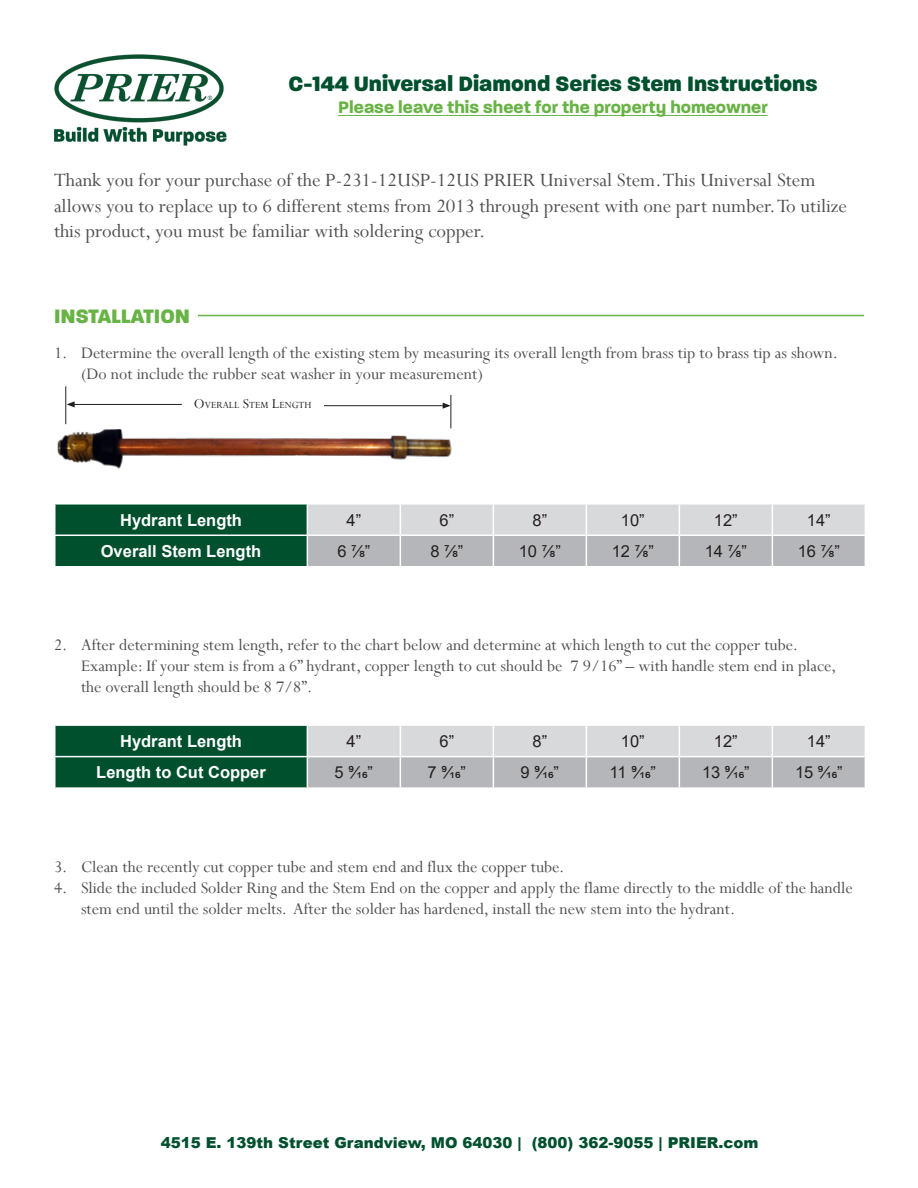
<style>
.page{position:relative;width:918px;height:1188px;background:#fff}
.page>*{position:absolute;margin:0;border:0;box-sizing:border-box;transform-origin:0 0}
.t1{font:800 22.5px "Paralucent";color:#00502e}
.t2{font:21px/25.2px "Perpetua";color:#4e4f50}
.t3{font:800 21px "Paralucent";color:#68b345}
.t4{font:18px/21px "Perpetua";color:#4e4f50}
.t5{font:700 18px "Paralucent";color:#68b345}
.t6{font:16.5px "Arial";color:#231f20}
.t7{font:700 16.5px "Arial";color:#fff}
.t8{font:900 15px "Arial";color:#00502e}
.t9{font:10.5px "Perpetua";color:#231f20}
.s1{font-size:15px}
</style>
<div class="page">
<img style="left:54px;top:54px;width:173px;height:92px">
<hr style="left:338px;top:115px;width:430px;height:1px;background:#68b345">
<hr style="left:198px;top:315px;width:666px;height:1px;background:#68b345">
<hr style="left:66px;top:386px;width:1px;height:38px;background:#231f20">
<hr style="left:451px;top:395px;width:1px;height:33px;background:#231f20">
<hr style="left:324px;top:405px;width:124px;height:1px;background:#231f20">
<svg style="left:442px;top:402px;width:8px;height:7px"></svg>
<svg style="left:67px;top:401px;width:8px;height:7px"></svg>
<hr style="left:68px;top:404px;width:114px;height:1px;background:#231f20">
<img style="left:58px;top:429px;width:394px;height:40px">
<svg style="left:56px;top:505px;width:809px;height:61px;background:#89a39a"></svg>
<hr style="left:54px;top:535px;width:253px;height:1px;background:#fff">
<hr style="left:307px;top:505px;width:1px;height:30px;background:#fff">
<hr style="left:400px;top:505px;width:1px;height:30px;background:#fff">
<hr style="left:493px;top:505px;width:1px;height:30px;background:#fff">
<hr style="left:586px;top:505px;width:1px;height:30px;background:#fff">
<hr style="left:679px;top:505px;width:1px;height:30px;background:#fff">
<hr style="left:772px;top:505px;width:1px;height:30px;background:#fff">
<hr style="left:307px;top:535px;width:93px;height:1px;background:#fff">
<hr style="left:307px;top:536px;width:1px;height:30px;background:#fff">
<hr style="left:400px;top:535px;width:93px;height:1px;background:#fff">
<hr style="left:400px;top:536px;width:1px;height:30px;background:#fff">
<hr style="left:493px;top:535px;width:93px;height:1px;background:#fff">
<hr style="left:493px;top:536px;width:1px;height:30px;background:#fff">
<hr style="left:586px;top:535px;width:93px;height:1px;background:#fff">
<hr style="left:586px;top:536px;width:1px;height:30px;background:#fff">
<hr style="left:679px;top:535px;width:93px;height:1px;background:#fff">
<hr style="left:679px;top:536px;width:1px;height:30px;background:#fff">
<hr style="left:772px;top:535px;width:94px;height:1px;background:#fff">
<hr style="left:772px;top:536px;width:1px;height:30px;background:#fff">
<svg style="left:56px;top:726px;width:809px;height:61px;background:#89a39a"></svg>
<hr style="left:54px;top:756px;width:253px;height:1px;background:#fff">
<hr style="left:307px;top:726px;width:1px;height:30px;background:#fff">
<hr style="left:400px;top:726px;width:1px;height:30px;background:#fff">
<hr style="left:493px;top:726px;width:1px;height:30px;background:#fff">
<hr style="left:586px;top:726px;width:1px;height:30px;background:#fff">
<hr style="left:679px;top:726px;width:1px;height:30px;background:#fff">
<hr style="left:772px;top:726px;width:1px;height:30px;background:#fff">
<hr style="left:307px;top:756px;width:93px;height:1px;background:#fff">
<hr style="left:307px;top:757px;width:1px;height:30px;background:#fff">
<hr style="left:400px;top:756px;width:93px;height:1px;background:#fff">
<hr style="left:400px;top:757px;width:1px;height:30px;background:#fff">
<hr style="left:493px;top:756px;width:93px;height:1px;background:#fff">
<hr style="left:493px;top:757px;width:1px;height:30px;background:#fff">
<hr style="left:586px;top:756px;width:93px;height:1px;background:#fff">
<hr style="left:586px;top:757px;width:1px;height:30px;background:#fff">
<hr style="left:679px;top:756px;width:93px;height:1px;background:#fff">
<hr style="left:679px;top:757px;width:1px;height:30px;background:#fff">
<hr style="left:772px;top:756px;width:94px;height:1px;background:#fff">
<hr style="left:772px;top:757px;width:1px;height:30px;background:#fff">
<p class="t1" style="left:288px;top:70px;width:531px">C-144 Universal Diamond Series Stem Instructions</p>
<p class="t5" style="left:338px;top:97px;width:431px">Please leave this sheet for the property homeowner</p>
<p class="t2" style="left:54px;top:167px;width:795px">Thank you for your purchase of the P-231-12USP-12US PRIER Universal Stem. This Universal Stem allows you to replace up to 6 different stems from 2013 through present with one part number. To utilize this product, you must be familiar with soldering copper.</p>
<p class="t3" style="left:54px;top:303px;width:138px">INSTALLATION</p>
<p class="t4" style="left:81px;top:342px;width:758px;text-indent:-27px">1. Determine the overall length of the existing stem by measuring its overall length from brass tip to brass tip as shown. (Do not include the rubber seat washer in your measurement)</p>
<p class="t9" style="left:194px;top:399px;width:119px"><span class="s1">O</span>verall <span class="s1">S</span>tem <span class="s1">L</span>ength</p>
<p class="t7" style="left:120px;top:508px;width:123px">Hydrant Length</p>
<p class="t6" style="left:347px;top:508px;width:16px">4”</p>
<p class="t6" style="left:440px;top:508px;width:16px">6”</p>
<p class="t6" style="left:533px;top:508px;width:16px">8”</p>
<p class="t6" style="left:621px;top:508px;width:25px">10”</p>
<p class="t6" style="left:714px;top:508px;width:25px">12”</p>
<p class="t6" style="left:807px;top:508px;width:25px">14”</p>
<p class="t7" style="left:101px;top:540px;width:162px">Overall Stem Length</p>
<p class="t6" style="left:337px;top:540px;width:35px">6 7/8”</p>
<p class="t6" style="left:430px;top:540px;width:35px">8 7/8”</p>
<p class="t6" style="left:519px;top:540px;width:44px">10 7/8”</p>
<p class="t6" style="left:612px;top:540px;width:44px">12 7/8”</p>
<p class="t6" style="left:705px;top:540px;width:44px">14 7/8”</p>
<p class="t6" style="left:798px;top:540px;width:44px">16 7/8”</p>
<p class="t4" style="left:54px;top:634px;width:746px">2. After determining stem length, refer to the chart below and determine at which length to cut the copper tube.</p>
<p class="t4" style="left:81px;top:655px;width:757px">Example: If your stem is from a 6” hydrant, copper length to cut should be 7 9/16” – with handle stem end in place,</p>
<p class="t4" style="left:81px;top:676px;width:233px">the overall length should be 8 7/8”.</p>
<p class="t7" style="left:120px;top:729px;width:123px">Hydrant Length</p>
<p class="t6" style="left:347px;top:730px;width:16px">4”</p>
<p class="t6" style="left:440px;top:730px;width:16px">6”</p>
<p class="t6" style="left:533px;top:730px;width:16px">8”</p>
<p class="t6" style="left:621px;top:730px;width:25px">10”</p>
<p class="t6" style="left:714px;top:730px;width:25px">12”</p>
<p class="t6" style="left:807px;top:730px;width:25px">14”</p>
<p class="t7" style="left:96px;top:761px;width:171px">Length to Cut Copper</p>
<p class="t6" style="left:335px;top:761px;width:40px">5 9/16”</p>
<p class="t6" style="left:428px;top:761px;width:40px">7 9/16”</p>
<p class="t6" style="left:521px;top:761px;width:40px">9 9/16”</p>
<p class="t6" style="left:610px;top:761px;width:48px">11 9/16”</p>
<p class="t6" style="left:702px;top:761px;width:49px">13 9/16”</p>
<p class="t6" style="left:795px;top:761px;width:49px">15 9/16”</p>
<p class="t4" style="left:54px;top:856px;width:512px">3. Clean the recently cut copper tube and stem end and flux the copper tube.</p>
<p class="t4" style="left:81px;top:877px;width:773px;text-indent:-27px">4. Slide the included Solder Ring and the Stem End on the copper and apply the flame directly to the middle of the handle stem end until the solder melts. After the solder has hardened, install the new stem into the hydrant.</p>
<p class="t8" style="left:161px;top:1131px;width:599px">4515 E. 139th Street Grandview, MO 64030 | (800) 362-9055 | PRIER.com</p>
</div>
